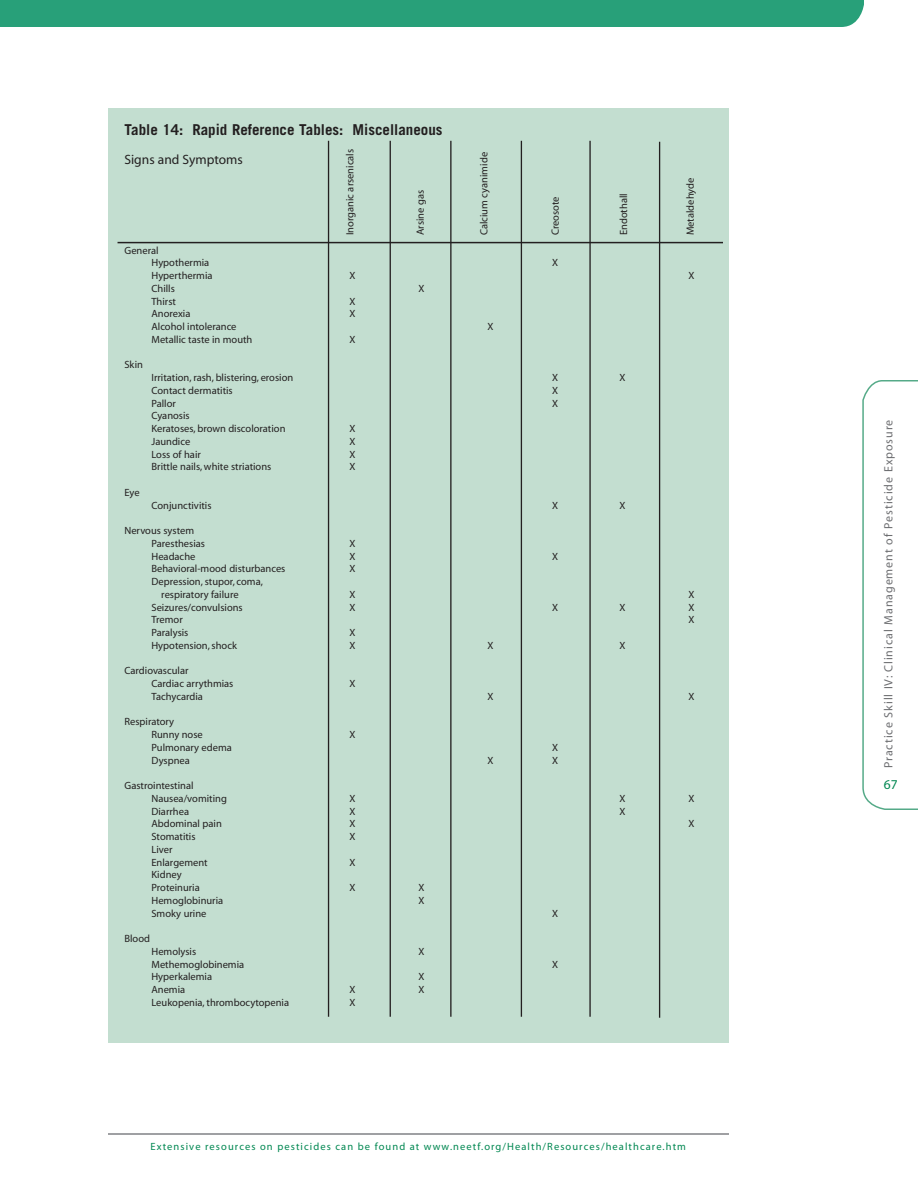
<style>
.page{position:relative;width:918px;height:1188px;background:#fff}
.page>*{position:absolute;margin:0;border:0;box-sizing:border-box;transform-origin:0 0}
.t1{font:700 15px "Trade Gothic";color:#231f20}
.t2{font:13.5px "Myriad MM.400.600";color:#231f20}
.t3{font:13.5px "Myriad MM.400.600";color:#008751}
.t4{font:12px "Myriad MM.400.600";letter-spacing:.075em;color:#6c6d70}
.t5{font:10.5px/12.8px "Myriad MM.400.600";color:#231f20}
.t6{font:10.5px "Myriad MM.400.600";letter-spacing:.1em;color:#008751}
</style>
<div class="page">
<svg style="left:862px;top:380px;width:56px;height:430px"></svg>
<hr style="left:108px;top:1133px;width:621px;height:2px;background:#808285">
<div style="left:0;top:0;width:864px;height:27px;background:#28a079"></div>
<div style="left:108px;top:108px;width:621px;height:934px;background:#c3ded0"></div>
<hr style="left:328px;top:141px;width:1px;height:876px;background:#231f20">
<hr style="left:390px;top:141px;width:1px;height:876px;background:#231f20">
<hr style="left:450px;top:141px;width:2px;height:876px;background:#231f20">
<hr style="left:521px;top:141px;width:1px;height:876px;background:#231f20">
<hr style="left:118px;top:242px;width:605px;height:1px;background:#231f20">
<hr style="left:589px;top:141px;width:2px;height:876px;background:#231f20">
<hr style="left:659px;top:142px;width:1px;height:876px;background:#231f20">
<h1 class="t1" style="left:124px;top:124px;width:320px">Table 14: Rapid Reference Tables: Miscellaneous</h1>
<p class="t2" style="left:124px;top:155px;width:120px">Signs and Symptoms</p>
<p class="t5" style="left:344px;top:235px;width:88px;rotate:-90deg">Inorganic arsenicals</p>
<p class="t5" style="left:415px;top:235px;width:47px;rotate:-90deg">Arsine gas</p>
<p class="t5" style="left:152px;top:245px;width:59px;text-indent:-27px">General<br>Hypothermia</p>
<p class="t5" style="left:479px;top:235px;width:85px;rotate:-90deg">Calcium cyanimide</p>
<p class="t5" style="left:550px;top:235px;width:41px;rotate:-90deg">Creosote</p>
<p class="t5" style="left:618px;top:235px;width:43px;rotate:-90deg">Endothall</p>
<p class="t5" style="left:552px;top:257px;width:7px">X</p>
<p class="t5" style="left:685px;top:235px;width:59px;rotate:-90deg">Metaldehyde</p>
<p class="t5" style="left:124px;top:359px;width:20px">Skin</p>
<p class="t5" style="left:125px;top:487px;width:17px">Eye</p>
<p class="t5" style="left:152px;top:270px;width:63px">Hyperthermia</p>
<p class="t5" style="left:350px;top:270px;width:7px">X</p>
<p class="t5" style="left:689px;top:270px;width:7px">X</p>
<p class="t5" style="left:152px;top:283px;width:25px">Chills</p>
<p class="t5" style="left:419px;top:283px;width:7px">X</p>
<p class="t5" style="left:152px;top:296px;width:26px">Thirst</p>
<p class="t5" style="left:350px;top:296px;width:7px">X</p>
<p class="t5" style="left:152px;top:308px;width:40px">Anorexia</p>
<p class="t5" style="left:350px;top:308px;width:7px">X</p>
<p class="t5" style="left:152px;top:321px;width:87px">Alcohol intolerance</p>
<p class="t5" style="left:488px;top:321px;width:7px">X</p>
<p class="t5" style="left:152px;top:334px;width:102px">Metallic taste in mouth</p>
<p class="t5" style="left:350px;top:334px;width:7px">X</p>
<p class="t5" style="left:152px;top:372px;width:143px">Irritation, rash, blistering, erosion</p>
<p class="t5" style="left:552px;top:372px;width:7px">X</p>
<p class="t5" style="left:620px;top:372px;width:7px">X</p>
<p class="t5" style="left:152px;top:385px;width:83px">Contact dermatitis</p>
<p class="t5" style="left:552px;top:385px;width:7px">X</p>
<p class="t5" style="left:152px;top:398px;width:26px">Pallor</p>
<p class="t5" style="left:552px;top:398px;width:7px">X</p>
<p class="t5" style="left:152px;top:410px;width:135px">Cyanosis<br>Keratoses, brown discoloration</p>
<p class="t5" style="left:350px;top:423px;width:7px">X</p>
<p class="t5" style="left:152px;top:436px;width:40px">Jaundice</p>
<p class="t5" style="left:350px;top:436px;width:7px">X</p>
<p class="t5" style="left:152px;top:449px;width:51px">Loss of hair</p>
<p class="t5" style="left:350px;top:449px;width:7px">X</p>
<p class="t5" style="left:152px;top:461px;width:121px">Brittle nails, white striations</p>
<p class="t5" style="left:350px;top:461px;width:7px">X</p>
<p class="t5" style="left:152px;top:500px;width:62px">Conjunctivitis</p>
<p class="t5" style="left:552px;top:500px;width:7px">X</p>
<p class="t5" style="left:620px;top:500px;width:7px">X</p>
<p class="t5" style="left:152px;top:525px;width:55px;text-indent:-27px">Nervous system<br>Paresthesias</p>
<p class="t5" style="left:350px;top:538px;width:7px">X</p>
<p class="t5" style="left:152px;top:551px;width:45px">Headache</p>
<p class="t5" style="left:350px;top:551px;width:7px">X</p>
<p class="t5" style="left:552px;top:551px;width:7px">X</p>
<p class="t5" style="left:152px;top:563px;width:135px">Behavioral-mood disturbances</p>
<p class="t5" style="left:350px;top:563px;width:7px">X</p>
<p class="t5" style="left:161px;top:576px;width:103px;text-indent:-10px">Depression, stupor, coma, respiratory failure</p>
<p class="t5" style="left:350px;top:589px;width:7px">X</p>
<p class="t5" style="left:689px;top:589px;width:7px">X</p>
<p class="t5" style="left:152px;top:602px;width:93px">Seizures/convulsions</p>
<p class="t5" style="left:350px;top:602px;width:7px">X</p>
<p class="t5" style="left:552px;top:602px;width:7px">X</p>
<p class="t5" style="left:619px;top:602px;width:7px">X</p>
<p class="t5" style="left:689px;top:602px;width:7px">X</p>
<p class="t5" style="left:152px;top:614px;width:33px">Tremor</p>
<p class="t5" style="left:689px;top:614px;width:7px">X</p>
<p class="t5" style="left:152px;top:627px;width:38px">Paralysis</p>
<p class="t5" style="left:350px;top:627px;width:7px">X</p>
<p class="t5" style="left:152px;top:640px;width:87px">Hypotension, shock</p>
<p class="t5" style="left:350px;top:640px;width:7px">X</p>
<p class="t5" style="left:488px;top:640px;width:7px">X</p>
<p class="t5" style="left:620px;top:640px;width:7px">X</p>
<p class="t5" style="left:152px;top:665px;width:83px;text-indent:-27px">Cardiovascular<br>Cardiac arrythmias</p>
<p class="t5" style="left:350px;top:678px;width:7px">X</p>
<p class="t5" style="left:151px;top:691px;width:53px">Tachycardia</p>
<p class="t5" style="left:488px;top:691px;width:7px">X</p>
<p class="t5" style="left:689px;top:691px;width:7px">X</p>
<p class="t5" style="left:151px;top:716px;width:53px;text-indent:-27px">Respiratory<br>Runny nose</p>
<p class="t5" style="left:350px;top:729px;width:7px">X</p>
<p class="t5" style="left:151px;top:742px;width:82px">Pulmonary edema</p>
<p class="t5" style="left:552px;top:742px;width:7px">X</p>
<p class="t5" style="left:151px;top:755px;width:40px">Dyspnea</p>
<p class="t5" style="left:488px;top:755px;width:7px">X</p>
<p class="t5" style="left:552px;top:755px;width:7px">X</p>
<p class="t5" style="left:151px;top:780px;width:77px;text-indent:-27px">Gastrointestinal<br>Nausea/vomiting</p>
<p class="t5" style="left:350px;top:793px;width:7px">X</p>
<p class="t5" style="left:620px;top:793px;width:7px">X</p>
<p class="t5" style="left:689px;top:793px;width:7px">X</p>
<p class="t5" style="left:151px;top:806px;width:39px">Diarrhea</p>
<p class="t5" style="left:350px;top:806px;width:7px">X</p>
<p class="t5" style="left:620px;top:806px;width:7px">X</p>
<p class="t5" style="left:151px;top:818px;width:72px">Abdominal pain</p>
<p class="t5" style="left:350px;top:818px;width:7px">X</p>
<p class="t5" style="left:689px;top:818px;width:7px">X</p>
<p class="t5" style="left:151px;top:831px;width:46px">Stomatitis</p>
<p class="t5" style="left:350px;top:831px;width:7px">X</p>
<p class="t5" style="left:151px;top:844px;width:58px">Liver<br>Enlargement</p>
<p class="t5" style="left:350px;top:857px;width:7px">X</p>
<p class="t5" style="left:151px;top:869px;width:50px">Kidney<br>Proteinuria</p>
<p class="t5" style="left:350px;top:882px;width:7px">X</p>
<p class="t5" style="left:419px;top:882px;width:7px">X</p>
<p class="t5" style="left:151px;top:895px;width:73px">Hemoglobinuria</p>
<p class="t5" style="left:419px;top:895px;width:7px">X</p>
<p class="t5" style="left:151px;top:908px;width:56px">Smoky urine</p>
<p class="t5" style="left:552px;top:908px;width:7px">X</p>
<p class="t5" style="left:124px;top:933px;width:27px">Blood</p>
<p class="t5" style="left:151px;top:946px;width:46px">Hemolysis</p>
<p class="t5" style="left:419px;top:946px;width:7px">X</p>
<p class="t5" style="left:151px;top:959px;width:94px">Methemoglobinemia</p>
<p class="t5" style="left:552px;top:959px;width:7px">X</p>
<p class="t5" style="left:151px;top:971px;width:62px">Hyperkalemia</p>
<p class="t5" style="left:419px;top:971px;width:7px">X</p>
<p class="t5" style="left:151px;top:984px;width:35px">Anemia</p>
<p class="t5" style="left:350px;top:984px;width:7px">X</p>
<p class="t5" style="left:419px;top:984px;width:7px">X</p>
<p class="t5" style="left:151px;top:997px;width:139px">Leukopenia, thrombocytopenia</p>
<p class="t5" style="left:350px;top:997px;width:7px">X</p>
<p class="t6" style="left:151px;top:1142px;width:537px">Extensive resources on pesticides can be found at www.neetf.org/Health/Resources/healthcare.htm</p>
<p class="t4" style="left:884px;top:768px;width:350px;rotate:-90deg">Practice Skill IV: Clinical Management of Pesticide Exposure</p>
<p class="t3" style="left:884px;top:780px;width:15px">67</p>
</div>
